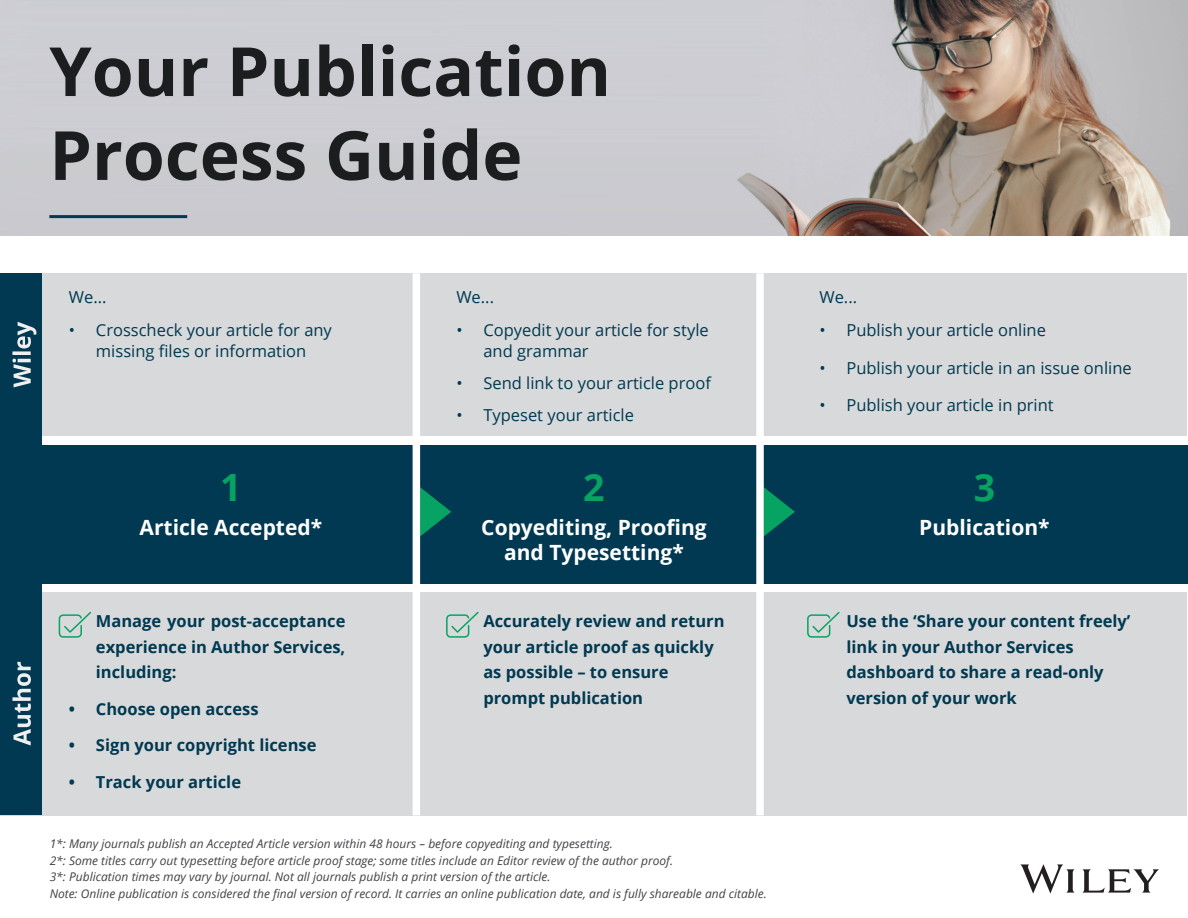
<style>
.page{position:relative;width:1188px;height:918px;background:#fff}
.page>*{position:absolute;margin:0;border:0;box-sizing:border-box;transform-origin:0 0}
.t1{font:700 67.95px/83.8px "Open Sans";color:#1c1d1e}
.t2{font:700 37.5px "Open Sans";color:#07a363}
.t3{font:700 21px "Open Sans";color:#fff}
.open_bullet{font:700 16.5px/25.5px "Open Sans";color:#003951}
.t4{font:16.5px/21px "Open Sans";color:#003951;text-align:center}
.t5{font:italic 12px "Open Sans";color:#414246}
</style>
<div class="page">
<div style="left:1px;top:592px;width:1186px;height:223px;background:#d8d9da"></div>
<div style="left:0;top:582px;width:42px;height:233px;background:#003951"></div>
<svg style="left:12px;top:662px;width:19px;height:84px"></svg>
<div style="left:1px;top:273px;width:1186px;height:163px;background:#d8d9da"></div>
<div style="left:0;top:273px;width:42px;height:207px;background:#003951"></div>
<div style="left:0;top:445px;width:1187px;height:139px;background:#003951"></div>
<img style="left:0;top:0;width:1187px;height:235px">
<hr style="left:49px;top:215px;width:138px;height:3px;background:#003951">
<svg style="left:12px;top:322px;width:24px;height:65px"></svg>
<svg style="left:1020px;top:864px;width:139px;height:29px"></svg>
<svg style="left:420px;top:487px;width:31px;height:49px"></svg>
<svg style="left:764px;top:487px;width:31px;height:49px"></svg>
<div style="left:413px;top:273px;width:7px;height:542px;background:#fff"></div>
<div style="left:756px;top:273px;width:8px;height:542px;background:#fff"></div>
<svg style="left:807px;top:611px;width:33px;height:27px"></svg>
<svg style="left:446px;top:611px;width:33px;height:27px"></svg>
<svg style="left:58px;top:611px;width:34px;height:27px"></svg>
<p class="t1" style="left:49px;top:28px;width:563px">Your Publication<br>Process Guide</p>
<p class="t4" style="left:69px;top:286px;width:39px">We...</p>
<p class="t4" style="left:69px;top:319px;width:265px">• Crosscheck your article for any missing files or information</p>
<p class="t4" style="left:456px;top:286px;width:39px">We...</p>
<p class="t4" style="left:483px;top:319px;width:227px;text-align:left;text-indent:-27px">• Copyedit your article for style and grammar</p>
<p class="t4" style="left:456px;top:372px;width:256px">• Send link to your article proof</p>
<p class="t4" style="left:456px;top:404px;width:179px">• Typeset your article</p>
<p class="t2" style="left:220px;top:461px;width:23px">1</p>
<p class="t2" style="left:583px;top:461px;width:23px">2</p>
<p class="t3" style="left:140px;top:512px;width:184px">Article Accepted*</p>
<p class="t3" style="left:481px;top:512px;width:227px">Copyediting, Proofing</p>
<p class="t3" style="left:504px;top:538px;width:181px">and Typesetting*</p>
<p class="t4" style="left:819px;top:286px;width:39px">We...</p>
<p class="t4" style="left:819px;top:319px;width:228px">• Publish your article online</p>
<p class="t4" style="left:819px;top:357px;width:314px">• Publish your article in an issue online</p>
<p class="t4" style="left:819px;top:394px;width:236px">• Publish your article in print</p>
<p class="t2" style="left:974px;top:461px;width:23px">3</p>
<p class="t3" style="left:919px;top:512px;width:132px">Publication*</p>
<p class="open_bullet" style="left:96px;top:608px;width:251px;text-align:justify">Manage your post-acceptance experience in Author Services, including:</p>
<p class="open_bullet" style="left:846px;top:608px;width:286px">Use the ‘Share your content freely’ link in your Author Services dashboard to share a read-only version of your work</p>
<p class="open_bullet" style="left:483px;top:608px;width:243px">Accurately review and return your article proof as quickly as possible – to ensure prompt publication</p>
<p class="open_bullet" style="left:69px;top:695px;width:191px">• Choose open access</p>
<p class="open_bullet" style="left:69px;top:731px;width:249px">• Sign your copyright license</p>
<p class="open_bullet" style="left:69px;top:769px;width:174px">• Track your article</p>
<p class="t5" style="left:50px;top:836px;width:565px">1*: Many journals publish an Accepted Article version within 48 hours – before copyediting and typesetting.</p>
<p class="t5" style="left:50px;top:852px;width:625px">2*: Some titles carry out typesetting before article proof stage; some titles include an Editor review of the author proof.</p>
<p class="t5" style="left:50px;top:869px;width:502px">3*: Publication times may vary by journal. Not all journals publish a print version of the article.</p>
<p class="t5" style="left:50px;top:885px;width:719px">Note: Online publication is considered the final version of record. It carries an online publication date, and is fully shareable and citable.</p>
</div>
